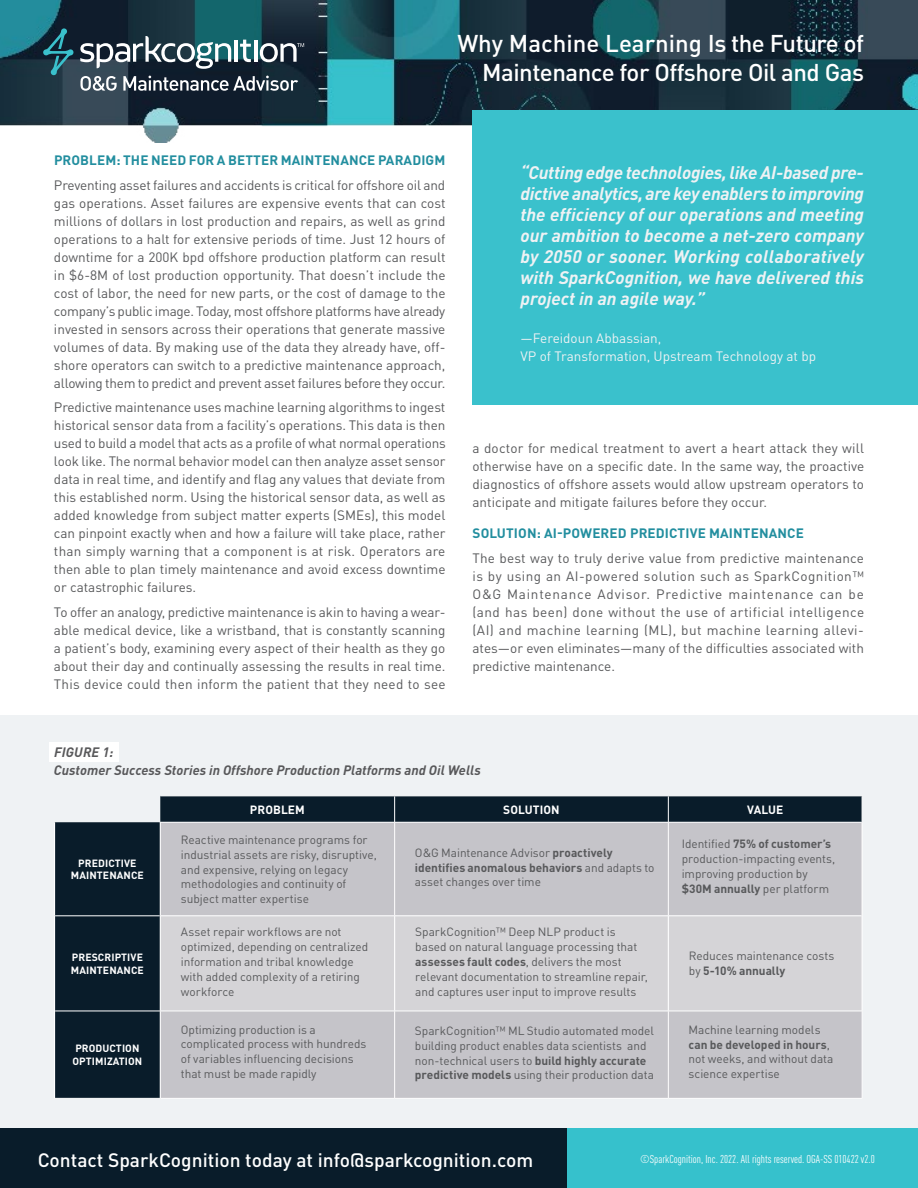
<style>
.page{position:relative;width:918px;height:1188px;background:#fff}
.page>*{position:absolute;margin:0;border:0;box-sizing:border-box;transform-origin:0 0}
.t1{font:500 24px/28.8px "DINOT";letter-spacing:-.02em;color:#fff;text-align:right}
.t2{font:500 19.2px "DINOT";color:#fff}
.t3{font:italic 700 18px/21px "DINOT";color:#eff2f4;text-align:justify}
.t4{font:13.5px/18px "DINOT";color:#58595b;text-align:justify}
.t5{font:700 13.5px "DINOT";letter-spacing:.01em;color:#228e9f}
.t6{font:italic 700 13.5px/18px "DINOT";color:#58585a}
.t7{font:13.5px/18px "DINOT";color:#eff2f4}
.t8{font:11.85px/14.9px "DINOT";letter-spacing:-.005em;color:#58595b}
.t9{font:700 11.85px "DINOT";letter-spacing:.01em;color:#fff}
.t10{font:condensed 11.25px "DINOT";color:#fff}
.t11{font:700 10.35px/12.5px "DINOT";letter-spacing:.01em;color:#fff}
.s1{font-weight:700}
</style>
<div class="page">
<img style="left:0;top:0;width:918px;height:142px">
<div style="left:0;top:716px;width:918px;height:416px;background:#eff2f4"></div>
<div style="left:49px;top:742px;width:70px;height:20px;background:#fff"></div>
<div style="left:472px;top:110px;width:446px;height:295px;background:#3ac1cc"></div>
<svg style="left:55px;top:796px;width:807px;height:302px;background:#182a37"></svg>
<div style="left:161px;top:823px;width:701px;height:275px;background:#c5c4c9"></div>
<div style="left:161px;top:917px;width:701px;height:94px;background:#d5d4d7"></div>
<hr style="left:160px;top:822px;width:235px;height:1px;background:#fff">
<hr style="left:394px;top:823px;width:1px;height:93px;background:#fff">
<hr style="left:668px;top:823px;width:1px;height:93px;background:#fff">
<hr style="left:55px;top:916px;width:105px;height:1px;background:#fff">
<hr style="left:161px;top:916px;width:234px;height:1px;background:#fff">
<hr style="left:55px;top:1011px;width:105px;height:1px;background:#fff">
<hr style="left:54px;top:1098px;width:106px;height:1px;background:#fff">
<svg style="left:394px;top:796px;width:1px;height:26px"></svg>
<hr style="left:395px;top:822px;width:273px;height:1px;background:#fff">
<hr style="left:668px;top:822px;width:194px;height:1px;background:#fff">
<svg style="left:668px;top:796px;width:1px;height:26px"></svg>
<hr style="left:160px;top:795px;width:235px;height:1px;background:#fff">
<hr style="left:395px;top:795px;width:273px;height:1px;background:#fff">
<hr style="left:668px;top:795px;width:195px;height:1px;background:#fff">
<hr style="left:54px;top:822px;width:1px;height:94px;background:#fff">
<hr style="left:160px;top:823px;width:1px;height:93px;background:#fff">
<hr style="left:862px;top:822px;width:1px;height:94px;background:#fff">
<hr style="left:54px;top:916px;width:1px;height:95px;background:#fff">
<hr style="left:160px;top:916px;width:1px;height:95px;background:#fff">
<hr style="left:54px;top:1011px;width:1px;height:87px;background:#fff">
<hr style="left:394px;top:916px;width:1px;height:95px;background:#fff">
<hr style="left:395px;top:916px;width:273px;height:1px;background:#fff">
<hr style="left:668px;top:916px;width:194px;height:1px;background:#fff">
<hr style="left:668px;top:916px;width:1px;height:95px;background:#fff">
<hr style="left:862px;top:916px;width:1px;height:95px;background:#fff">
<hr style="left:160px;top:1011px;width:1px;height:87px;background:#fff">
<hr style="left:160px;top:1011px;width:235px;height:1px;background:#fff">
<hr style="left:395px;top:1011px;width:273px;height:1px;background:#fff">
<hr style="left:668px;top:1011px;width:194px;height:1px;background:#fff">
<hr style="left:394px;top:1011px;width:1px;height:87px;background:#fff">
<hr style="left:668px;top:1011px;width:1px;height:87px;background:#fff">
<hr style="left:862px;top:1011px;width:1px;height:87px;background:#fff">
<hr style="left:160px;top:1098px;width:235px;height:1px;background:#fff">
<hr style="left:395px;top:1098px;width:273px;height:1px;background:#fff">
<hr style="left:668px;top:1098px;width:194px;height:1px;background:#fff">
<div style="left:0;top:1129px;width:570px;height:59px;background:#091c2a"></div>
<div style="left:567px;top:1129px;width:351px;height:59px;background:#36c1cc"></div>
<svg style="left:43px;top:28px;width:31px;height:47px"></svg>
<svg style="left:80px;top:36px;width:224px;height:33px"></svg>
<svg style="left:80px;top:76px;width:37px;height:15px"></svg>
<svg style="left:123px;top:76px;width:175px;height:15px"></svg>
<h1 class="t1" style="left:457px;top:27px;width:408px">Why Machine Learning Is the Future of<br>Maintenance for Offshore Oil and Gas</h1>
<p class="t5" style="left:54px;top:149px;width:393px">PROBLEM: THE NEED FOR A BETTER MAINTENANCE PARADIGM</p>
<p class="t4" style="left:54px;top:175px;width:393px">Preventing asset failures and accidents is critical for offshore oil and gas operations. Asset failures are expensive events that can cost millions of dollars in lost production and repairs, as well as grind operations to a halt for extensive periods of time. Just 12 hours of downtime for a 200K bpd offshore production platform can result in $6-8M of lost production opportunity. That doesn’t include the cost of labor, the need for new parts, or the cost of damage to the company’s public image. Today, most offshore platforms have already invested in sensors across their operations that generate massive volumes of data. By making use of the data they already have, off&shy;shore operators can switch to a predictive maintenance approach, allowing them to predict and prevent asset failures before they occur.</p>
<p class="t4" style="left:54px;top:397px;width:393px">Predictive maintenance uses machine learning algorithms to ingest historical sensor data from a facility’s operations. This data is then used to build a model that acts as a profile of what normal operations look like. The normal behavior model can then analyze asset sensor data in real time, and identify and flag any values that deviate from this established norm. Using the historical sensor data, as well as added knowledge from subject matter experts (SMEs), this model can pinpoint exactly when and how a failure will take place, rather than simply warning that a component is at risk. Operators are then able to plan timely maintenance and avoid excess downtime or catastrophic failures.</p>
<p class="t4" style="left:54px;top:602px;width:393px">To offer an analogy, predictive maintenance is akin to having a wear&shy;able medical device, like a wristband, that is constantly scanning a patient’s body, examining every aspect of their health as they go about their day and continually assessing the results in real time.<br>This device could then inform the patient that they need to see</p>
<p class="t3" style="left:520px;top:160px;width:345px">“Cutting edge technologies, like AI-based pre&shy;dictive analytics, are key enablers to improving the efficiency of our operations and meeting our ambition to become a net-zero company by 2050 or sooner. Working collaboratively with SparkCognition, we have delivered this project in an agile way.”</p>
<p class="t7" style="left:520px;top:328px;width:297px">—Fereidoun Abbassian,<br>VP of Transformation, Upstream Technology at bp</p>
<p class="t4" style="left:472px;top:438px;width:393px">a doctor for medical treatment to avert a heart attack they will otherwise have on a specific date. In the same way, the proactive diagnostics of offshore assets would allow upstream operators to anticipate and mitigate failures before they occur.</p>
<p class="t5" style="left:473px;top:523px;width:333px">SOLUTION: AI-POWERED PREDICTIVE MAINTENANCE</p>
<p class="t4" style="left:472px;top:548px;width:393px">The best way to truly derive value from predictive maintenance is by using an AI-powered solution such as SparkCognition™ O&amp;G Maintenance Advisor. Predictive maintenance can be (and has been) done without the use of artificial intelligence (AI) and machine learning (ML), but machine learning allevi&shy;ates—or even eliminates—many of the difficulties associated with predictive maintenance.</p>
<p class="t6" style="left:54px;top:742px;width:428px">FIGURE 1:<br>Customer Success Stories in Offshore Production Platforms and Oil Wells</p>
<p class="t11" style="left:71px;top:856px;width:75px;text-align:center">PREDICTIVE<br>MAINTENANCE</p>
<p class="t11" style="left:71px;top:950px;width:75px">PRESCRIPTIVE<br>MAINTENANCE</p>
<p class="t11" style="left:72px;top:1041px;width:71px">PRODUCTION<br>OPTIMIZATION</p>
<p class="t9" style="left:250px;top:800px;width:56px">PROBLEM</p>
<p class="t9" style="left:503px;top:800px;width:58px">SOLUTION</p>
<p class="t9" style="left:747px;top:800px;width:38px">VALUE</p>
<p class="t8" style="left:181px;top:831px;width:197px">Reactive maintenance programs for industrial assets are risky, disruptive, and expensive, relying on legacy methodologies and continuity of subject matter expertise</p>
<p class="t8" style="left:415px;top:844px;width:241px">O&amp;G Maintenance Advisor <span class="s1">proactively identifies anomalous behaviors</span> and adapts to asset changes over time</p>
<p class="t8" style="left:682px;top:835px;width:155px">Identified <span class="s1">75% of customer’s </span>production-impacting events, improving production by <span class="s1">$30M annually</span> per platform</p>
<p class="t8" style="left:181px;top:923px;width:189px">Asset repair workflows are not optimized, depending on centralized information and tribal knowledge with added complexity of a retiring workforce</p>
<p class="t8" style="left:415px;top:923px;width:234px">SparkCognition™ Deep NLP product is based on natural language processing that <span class="s1">assesses fault codes</span>, delivers the most relevant documentation to streamline repair, and captures user input to improve results</p>
<p class="t8" style="left:689px;top:948px;width:147px">Reduces maintenance costs by <span class="s1">5-10% annually</span></p>
<p class="t8" style="left:181px;top:1021px;width:187px">Optimizing production is a complicated process with hundreds of variables influencing decisions that must be made rapidly</p>
<p class="t8" style="left:415px;top:1022px;width:241px">SparkCognition™ ML Studio automated model building product enables data scientists and non-technical users to <span class="s1">build highly accurate predictive models</span> using their production data</p>
<p class="t8" style="left:689px;top:1021px;width:146px">Machine learning models <span class="s1">can be developed in hours</span>, not weeks, and without data science expertise</p>
<h2 class="t2" style="left:38px;top:1145px;width:497px">Contact SparkCognition today at info@sparkcognition.com</h2>
<p class="t10" style="left:640px;top:1152px;width:236px">©SparkCognition, Inc. 2022. All rights reserved. OGA-SS 010422 v2.0</p>
</div>
